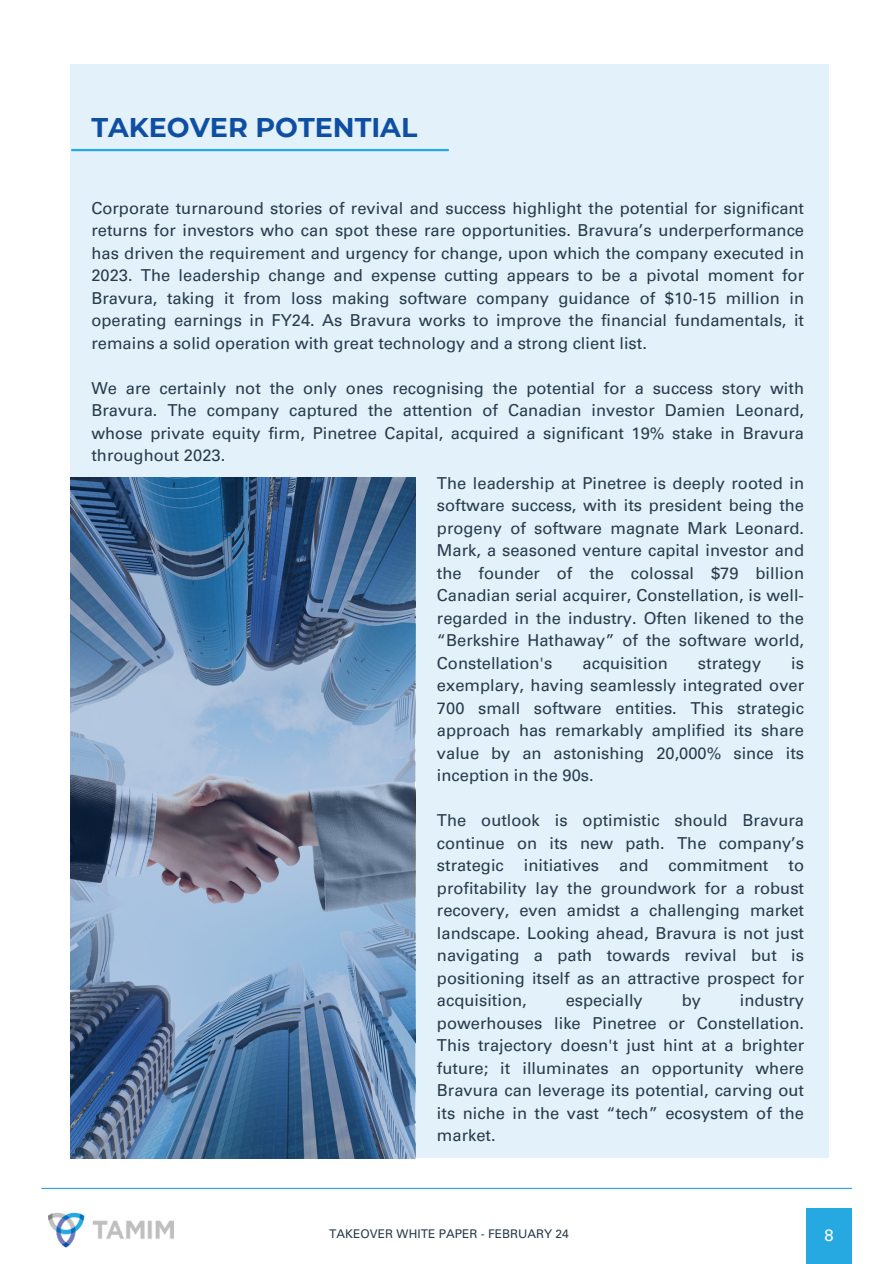
<style>
.page{position:relative;width:893px;height:1264px;background:#fff}
.page>*{position:absolute;margin:0;border:0;box-sizing:border-box;transform-origin:0 0}
.t1{font:700 27px "Montserrat";color:#0f4fa3}
.t2{font:16.5px/22.5px "Univers LT Pro 55 Roman";color:#283b4c;text-align:justify}
.t3{font:16.5px "Univers LT Pro 55 Roman";color:#fff}
.t4{font:12px "Univers LT Pro 55 Roman";color:#283b4c}
</style>
<div class="page">
<img style="left:48px;top:1212px;width:126px;height:36px">
<hr style="left:41px;top:1187px;width:811px;height:1px;background:#26a8e0">
<div style="left:806px;top:1208px;width:46px;height:55px;background:#26a8e0"></div>
<div style="left:70px;top:64px;width:759px;height:1093px;background:#e2f1fa"></div>
<hr style="left:71px;top:149px;width:378px;height:2px;background:#26a8e0">
<img style="left:70px;top:477px;width:345px;height:681px">
<h1 class="t1" style="left:91px;top:111px;width:327px">TAKEOVER POTENTIAL</h1>
<p class="t2" style="left:91px;top:199px;width:714px">Corporate turnaround stories of revival and success highlight the potential for significant returns for investors who can spot these rare opportunities. Bravura’s underperformance has driven the requirement and urgency for change, upon which the company executed in 2023. The leadership change and expense cutting appears to be a pivotal moment for Bravura, taking it from loss making software company guidance of $10-15 million in operating earnings in FY24. As Bravura works to improve the financial fundamentals, it remains a solid operation with great technology and a strong client list.</p>
<p class="t2" style="left:91px;top:379px;width:714px">We are certainly not the only ones recognising the potential for a success story with Bravura. The company captured the attention of Canadian investor Damien Leonard, whose private equity firm, Pinetree Capital, acquired a significant 19% stake in Bravura throughout 2023.</p>
<p class="t2" style="left:437px;top:473px;width:368px">The leadership at Pinetree is deeply rooted in software success, with its president being the progeny of software magnate Mark Leonard.<br>Mark, a seasoned venture capital investor and the founder of the colossal $79 billion Canadian serial acquirer, Constellation, is well&shy;regarded in the industry. Often likened to the “Berkshire Hathaway” of the software world, Constellation's</p>
<p class="t2" style="left:437px;top:653px;width:368px;text-indent:354px">is exemplary, having seamlessly integrated over 700 small software entities. This strategic approach has remarkably amplified its share value by an astonishing 20,000% since its inception in the 90s.</p>
<p class="t2" style="left:437px;top:811px;width:368px">The outlook is optimistic should Bravura continue on its new path. The company’s strategic initiatives and commitment to profitability lay the groundwork for a robust recovery, even amidst a challenging market landscape. Looking ahead, Bravura is not just navigating a path towards revival but is positioning itself as an attractive prospect for acquisition,</p>
<p class="t2" style="left:582px;top:653px;width:87px">acquisition</p>
<p class="t2" style="left:697px;top:653px;width:65px">strategy</p>
<p class="t2" style="left:565px;top:991px;width:78px">especially</p>
<p class="t2" style="left:681px;top:991px;width:21px">by</p>
<p class="t2" style="left:437px;top:991px;width:368px;text-indent:303px">industry powerhouses like Pinetree or Constellation.<br>This trajectory doesn't just hint at a brighter future; it illuminates an opportunity where Bravura can leverage its potential, carving out its niche in the vast “tech” ecosystem of the market.</p>
<p class="t4" style="left:329px;top:1229px;width:241px">TAKEOVER WHITE PAPER - FEBRUARY 24</p>
<p class="t3" style="left:824px;top:1229px;width:11px">8</p>
</div>
